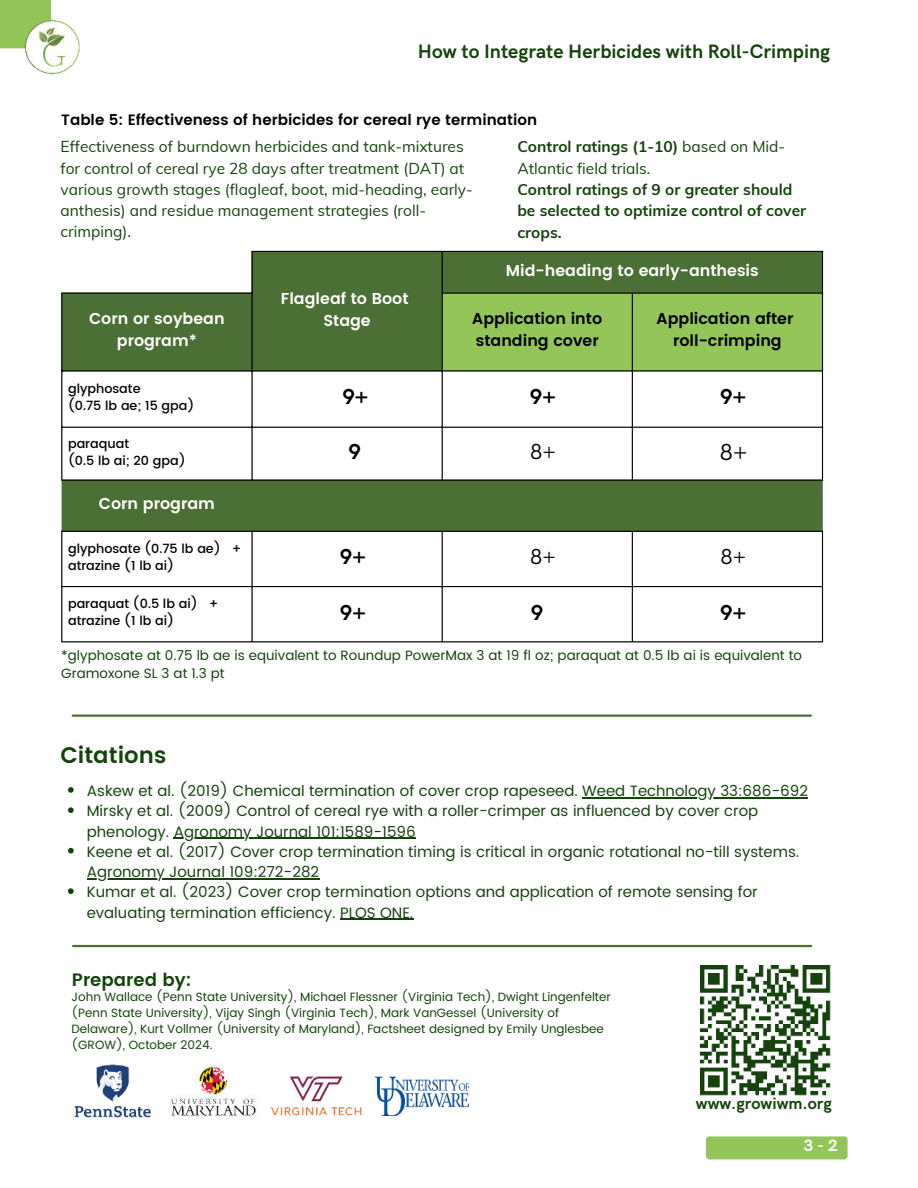
<style>
.page{position:relative;width:918px;height:1188px;background:#fff}
.page>*{position:absolute;margin:0;border:0;box-sizing:border-box;transform-origin:0 0}
.t1{font:23.25px "HK Grotesk";color:#000}
.t2{font:600 22.5px "Poppins";color:#14440c}
.t3{font:700 21.75px "HK Grotesk";color:#000}
.t4{font:21.75px "HK Grotesk";color:#000}
.t5{font:700 19.5px "HK Grotesk";color:#14440c}
.t6{font:600 18px "Poppins";color:#14440c}
.t7{font:700 16.5px "HK Grotesk";color:#14440c}
.t8{font:700 16.5px "HK Grotesk";color:#fff}
.t9{font:600 15.75px/21.9px "Poppins";color:#fff;text-align:center}
.t10{font:600 15.75px/21.9px "Poppins";color:#000}
.t11{font:15.45px/21.1px "Muli";color:#14440c}
.t12{font:700 15.45px/21.3px "Muli";color:#14440c}
.t13{font:15px/20.2px "Poppins";color:#14440c}
.t14{font:600 15px "Poppins";color:#000}
.t15{font:13.5px/18px "Poppins";color:#14440c}
.t16{font:500 12.75px/17.1px "Poppins";color:#000}
.t17{font:12px/16px "Poppins";color:#14440c}
.s1{font-weight:700}
</style>
<div class="page">
<hr style="left:73px;top:715px;width:738px;height:2px;background:#4b6f34">
<hr style="left:73px;top:945px;width:738px;height:2px;background:#4b6f34">
<svg style="left:62px;top:252px;width:761px;height:279px;fill:#4b6f34"></svg>
<div style="left:443px;top:294px;width:379px;height:76px;background:#93c559"></div>
<hr style="left:61px;top:294px;width:1px;height:186px;background:#000">
<hr style="left:61px;top:532px;width:1px;height:109px;background:#000">
<hr style="left:251px;top:252px;width:2px;height:228px;background:#000">
<hr style="left:251px;top:532px;width:2px;height:109px;background:#000">
<hr style="left:442px;top:252px;width:1px;height:228px;background:#000">
<hr style="left:442px;top:532px;width:1px;height:109px;background:#000">
<hr style="left:632px;top:294px;width:1px;height:186px;background:#000">
<hr style="left:632px;top:532px;width:1px;height:109px;background:#000">
<hr style="left:822px;top:252px;width:1px;height:228px;background:#000">
<hr style="left:822px;top:532px;width:1px;height:109px;background:#000">
<hr style="left:251px;top:251px;width:572px;height:1px;background:#000">
<hr style="left:61px;top:292px;width:192px;height:2px;background:#000">
<hr style="left:442px;top:292px;width:381px;height:2px;background:#000">
<hr style="left:61px;top:370px;width:762px;height:2px;background:#000">
<hr style="left:61px;top:427px;width:762px;height:1px;background:#000">
<hr style="left:61px;top:480px;width:762px;height:1px;background:#000">
<hr style="left:61px;top:531px;width:762px;height:1px;background:#000">
<hr style="left:61px;top:586px;width:762px;height:1px;background:#000">
<hr style="left:61px;top:641px;width:762px;height:1px;background:#000">
<img style="left:74px;top:1064px;width:78px;height:53px">
<img style="left:171px;top:1065px;width:85px;height:52px">
<img style="left:375px;top:1076px;width:93px;height:40px">
<img style="left:271px;top:1076px;width:91px;height:40px">
<div style="left:0;top:0;width:52px;height:49px;background:#93c559"></div>
<img style="left:24px;top:18px;width:56px;height:57px">
<svg style="left:706px;top:1136px;width:141px;height:24px;background:#97c760"></svg>
<img style="left:700px;top:965px;width:131px;height:131px">
<svg style="left:68px;top:787px;width:6px;height:6px"></svg>
<hr style="left:582px;top:797px;width:226px;height:1px;background:#14440c">
<svg style="left:68px;top:807px;width:6px;height:6px"></svg>
<hr style="left:174px;top:838px;width:242px;height:1px;background:#14440c">
<svg style="left:68px;top:848px;width:6px;height:5px"></svg>
<hr style="left:87px;top:878px;width:232px;height:1px;background:#14440c">
<svg style="left:68px;top:888px;width:6px;height:6px"></svg>
<hr style="left:340px;top:919px;width:73px;height:1px;background:#14440c">
<h3 class="t5" style="left:418px;top:36px;width:414px">How to Integrate Herbicides with Roll-Crimping</h3>
<p class="t14" style="left:61px;top:109px;width:477px">Table 5: Effectiveness of herbicides for cereal rye termination</p>
<p class="t11" style="left:61px;top:136px;width:414px">Effectiveness of burndown herbicides and tank-mixtures for control of cereal rye 28 days after treatment (DAT) at various growth stages (flagleaf, boot, mid-heading, early&shy;anthesis) and residue management strategies (roll&shy;crimping).</p>
<p class="t11" style="left:517px;top:135px;width:269px"><span class="s1">Control ratings (1-10)</span> based on Mid-<br>Atlantic field trials.</p>
<p class="t12" style="left:517px;top:178px;width:290px">Control ratings of 9 or greater should be selected to optimize control of cover crops.</p>
<p class="t9" style="left:506px;top:260px;width:254px">Mid-heading to early-anthesis</p>
<p class="t9" style="left:281px;top:288px;width:129px">Flagleaf to Boot<br>Stage</p>
<p class="t9" style="left:89px;top:309px;width:137px">Corn or soybean program*</p>
<p class="t10" style="left:472px;top:309px;width:131px">Application into standing cover</p>
<p class="t10" style="left:657px;top:309px;width:138px;text-align:center">Application after roll-crimping</p>
<p class="t16" style="left:68px;top:381px;width:128px">glyphosate<br>(0.75 lb ae; 15 gpa)</p>
<h3 class="t3" style="left:342px;top:380px;width:27px">9+</h3>
<h3 class="t3" style="left:530px;top:380px;width:27px">9+</h3>
<h3 class="t3" style="left:720px;top:380px;width:27px">9+</h3>
<p class="t16" style="left:68px;top:435px;width:119px">paraquat<br>(0.5 lb ai; 20 gpa)</p>
<h3 class="t3" style="left:349px;top:435px;width:14px">9</h3>
<h3 class="t4" style="left:530px;top:435px;width:27px">8+</h3>
<h1 class="t1" style="left:720px;top:435px;width:29px">8+</h1>
<p class="t9" style="left:99px;top:493px;width:117px">Corn program</p>
<p class="t16" style="left:68px;top:540px;width:175px">glyphosate (0.75 lb ae) + atrazine (1 lb ai)</p>
<h3 class="t3" style="left:340px;top:541px;width:27px">9+</h3>
<h3 class="t4" style="left:530px;top:541px;width:27px">8+</h3>
<h3 class="t4" style="left:720px;top:541px;width:27px">8+</h3>
<p class="t16" style="left:68px;top:596px;width:152px">paraquat (0.5 lb ai) + atrazine (1 lb ai)</p>
<h3 class="t3" style="left:340px;top:596px;width:27px">9+</h3>
<h3 class="t3" style="left:531px;top:596px;width:14px">9</h3>
<h3 class="t3" style="left:720px;top:596px;width:27px">9+</h3>
<p class="t15" style="left:61px;top:647px;width:742px">*glyphosate at 0.75 lb ae is equivalent to Roundup PowerMax 3 at 19 fl oz; paraquat at 0.5 lb ai is equivalent to<br>Gramoxone SL 3 at 1.3 pt</p>
<h2 class="t2" style="left:61px;top:739px;width:107px">Citations</h2>
<p class="t13" style="left:87px;top:781px;width:723px">Askew et al. (2019) Chemical termination of cover crop rapeseed. Weed Technology 33:686-692<br>Mirsky et al. (2009) Control of cereal rye with a roller-crimper as influenced by cover crop phenology. Agronomy Journal 101:1589-1596<br>Keene et al. (2017) Cover crop termination timing is critical in organic rotational no-till systems.<br>Agronomy Journal 109:272-282<br>Kumar et al. (2023) Cover crop termination options and application of remote sensing for evaluating termination efficiency. PLOS ONE.</p>
<p class="t6" style="left:72px;top:966px;width:121px">Prepared by:</p>
<p class="t17" style="left:72px;top:990px;width:541px">John Wallace (Penn State University), Michael Flessner (Virginia Tech), Dwight Lingenfelter (Penn State University), Vijay Singh (Virginia Tech), Mark VanGessel (University of Delaware), Kurt Vollmer (University of Maryland), Factsheet designed by Emily Unglesbee (GROW), October 2024.</p>
<p class="t7" style="left:696px;top:1091px;width:137px">www.growiwm.org</p>
<p class="t8" style="left:804px;top:1133px;width:36px">3 - 2</p>
</div>
